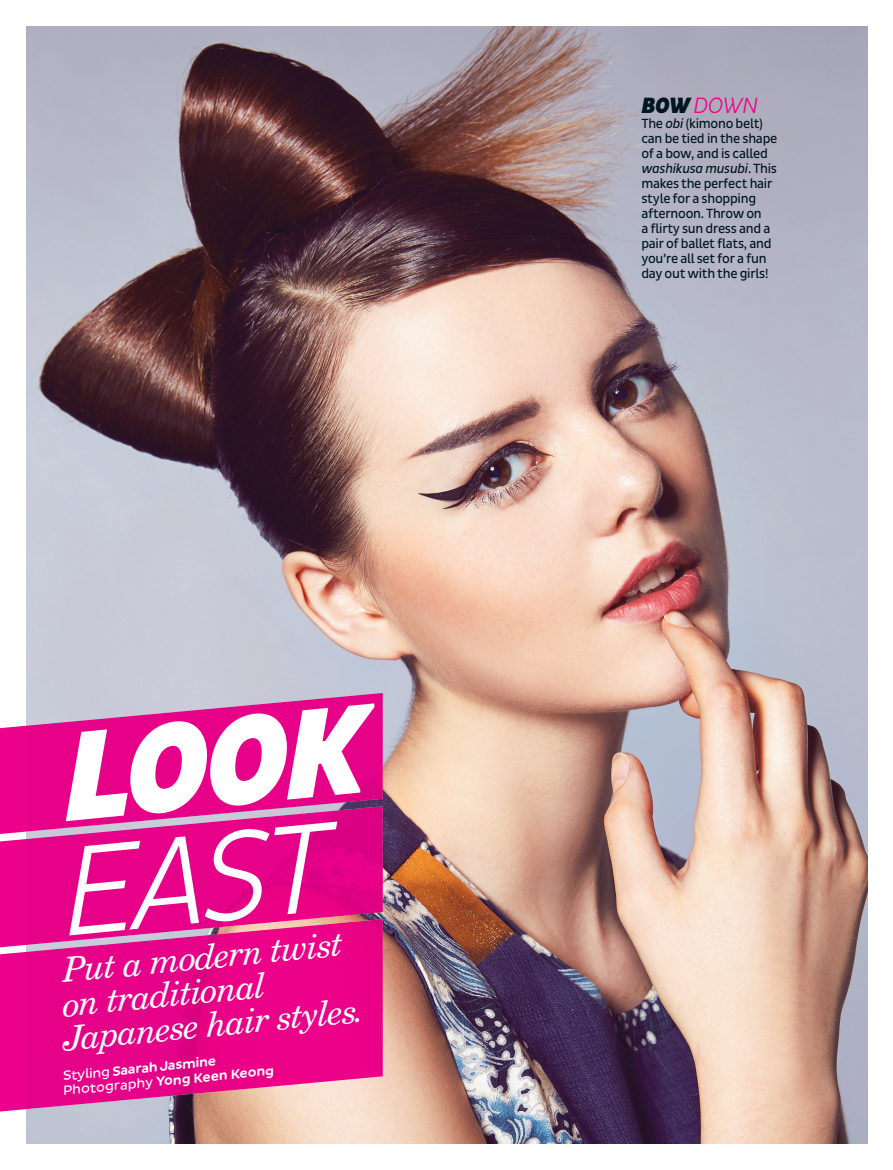
<style>
.page{position:relative;width:893px;height:1170px;background:#fff}
.page>*{position:absolute;margin:0;border:0;box-sizing:border-box;transform-origin:0 0}
.Captions{font:italic 900 128.4px/113.9px "Pluto Sans Cond";color:#fff}
.CL_Sell_Small_Trivia{font:italic 33.9px/34px "New Century Schlbk LT Pro";color:#fff}
.CL_Caption_Regular{font:italic 300 22.5px "Pluto Sans Cond";color:#ed028c}
.CL_Caption_Regular-2{font:13.5px/15px "Pluto Sans Cond";letter-spacing:-.02em;color:#011622}
.CL_Sell_Small_Trivia-2{font:500 13.35px/15.1px "Pluto Sans";color:#fff}
.s1{font-weight:300}
.s2{font-weight:400}
.s3{font-weight:900;color:#011622}
.s4{font-style:italic}
</style>
<div class="page">
<img style="left:26px;top:26px;width:841px;height:1117px">
<svg style="left:0;top:693px;width:383px;height:113px;background:#e22296"></svg>
<svg style="left:0;top:806px;width:383px;height:113px;background:#e30d8c"></svg>
<svg style="left:0;top:919px;width:383px;height:201px;background:#e52090"></svg>
<p class="Captions" style="left:42px;top:727px;width:319px;rotate:-6deg">LOOK<br><span class="s1">EAST</span></p>
<p class="CL_Sell_Small_Trivia" style="left:53px;top:955px;width:304px;rotate:-6deg">Put a modern twist on traditional<br>Japanese hair styles.</p>
<p class="CL_Sell_Small_Trivia-2" style="left:60px;top:1069px;width:214px;rotate:-6deg"><span class="s2">Styling</span> Saarah Jasmine<br><span class="s2">Photography</span> Yong Keen Keong</p>
<p class="CL_Caption_Regular" style="left:641px;top:93px;width:118px"><span class="s3">BOW</span> DOWN</p>
<p class="CL_Caption_Regular-2" style="left:641px;top:116px;width:137px">The <span class="s4">obi</span> (kimono belt) can be tied in the shape of a bow, and is called <span class="s4">washikusa musubi</span>. This makes the perfect hair style for a shopping afternoon. Throw on<br>a flirty sun dress and a pair of ballet flats, and you’re all set for a fun day out with the girls!</p>
</div>
